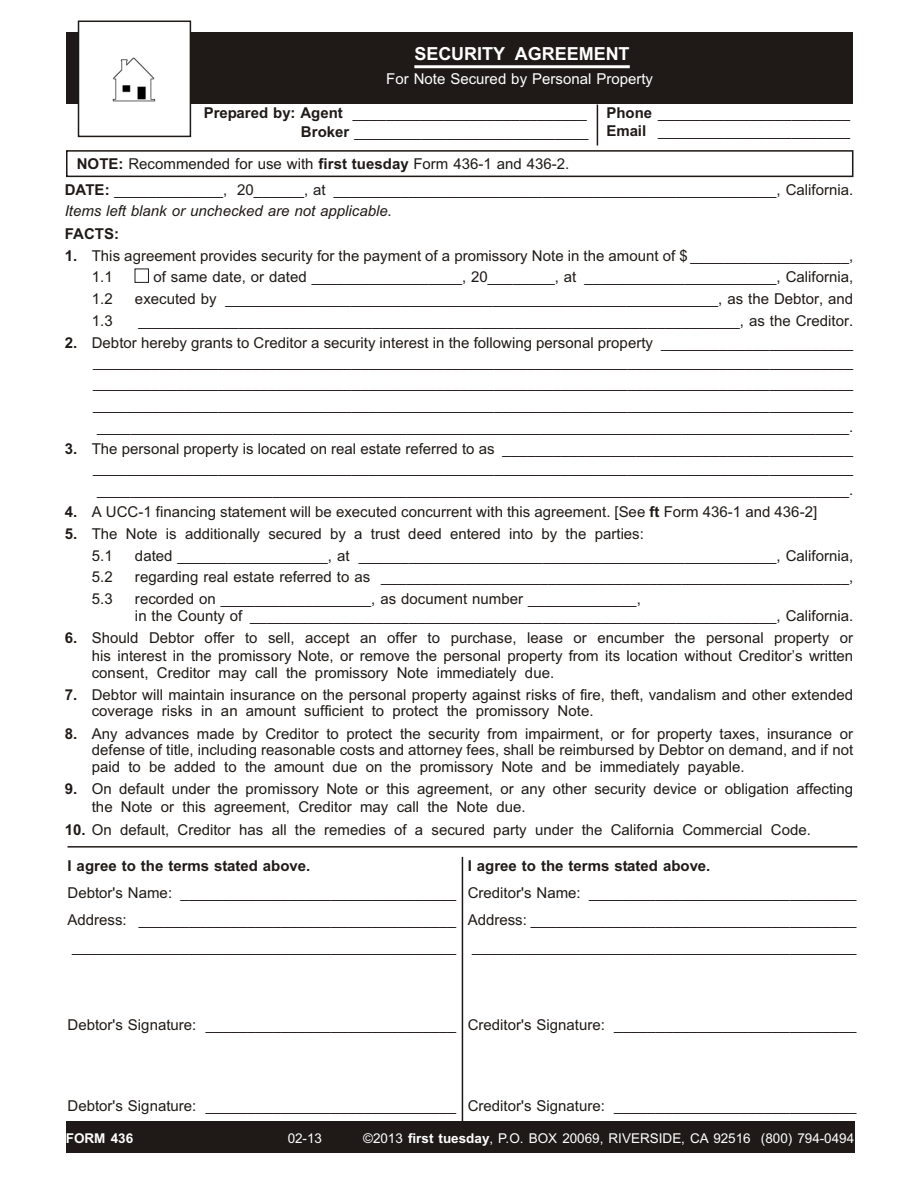
<style>
.page{position:relative;width:918px;height:1188px;background:#fff}
.page>*{position:absolute;margin:0;border:0;box-sizing:border-box;transform-origin:0 0}
.t1{font:700 18px "Arial";color:#fff}
.t2{font:15px/21.8px "Arial";color:#1f1a17}
.t3{font:700 15px "Arial";color:#1f1a17}
.t4{font:15px "Arial";color:#fff}
.t5{font:13.5px "Arial";letter-spacing:-.005em;color:#fff}
.t6{font:700 13.5px "Arial";letter-spacing:-.005em;color:#fff}
.s1{font-weight:700}
.s2{font-style:italic}
</style>
<div class="page">
<div style="left:78px;top:21px;width:113px;height:116px;border:2px solid #1f1a17"></div>
<div style="left:66px;top:150px;width:787px;height:27px;border:2px solid #1f1a17"></div>
<div style="left:66px;top:1122px;width:788px;height:31px;background:#1f1a17"></div>
<hr style="left:462px;top:857px;width:1px;height:267px;background:#1f1a17">
<hr style="left:68px;top:846px;width:789px;height:2px;background:#1f1a17">
<div style="left:191px;top:32px;width:662px;height:72px;background:#1f1a17"></div>
<hr style="left:414px;top:65px;width:216px;height:3px;background:#fff">
<img style="left:112px;top:57px;width:44px;height:45px">
<div style="left:66px;top:32px;width:13px;height:72px;background:#1f1a17"></div>
<hr style="left:597px;top:105px;width:1px;height:41px;background:#1f1a17">
<p class="t1" style="left:414px;top:47px;width:217px">SECURITY AGREEMENT</p>
<p class="t4" style="left:386px;top:73px;width:268px">For Note Secured by Personal Property</p>
<p class="t2" style="left:204px;top:105px;width:386px;line-height:18.3px;text-align:right"><span class="s1">Prepared by: Agent</span> ____________________________<br><span class="s1">Broker</span> ____________________________</p>
<p class="t2" style="left:606px;top:106px;width:245px;line-height:18px"><span class="s1">Phone</span> _______________________<br><span class="s1">Email</span> _______________________</p>
<p class="t2" style="left:77px;top:154px;width:494px"><span class="s1">NOTE:</span> Recommended for use with <span class="s1">first tuesday</span> Form 436-1 and 436-2.</p>
<p class="t2" style="left:65px;top:180px;width:790px"><span class="s1">DATE:</span> _____________, 20______, at _____________________________________________________, California.<br><span class="s2">Items left blank or unchecked are not applicable.</span></p>
<p class="t3" style="left:65px;top:228px;width:56px">FACTS:</p>
<p class="t2" style="left:92px;top:246px;width:763px;text-indent:-27px"><span class="s1">1.</span> This agreement provides security for the payment of a promissory Note in the amount of $ ___________________,<br>1.1</p>
<p class="t2" style="left:153px;top:268px;width:701px">of same date, or dated __________________, 20________, at _______________________, California,</p>
<p class="t2" style="left:92px;top:289px;width:22px">1.2</p>
<p class="t2" style="left:135px;top:289px;width:720px">executed by ___________________________________________________________, as the Debtor, and</p>
<p class="t2" style="left:92px;top:311px;width:22px">1.3</p>
<p class="t2" style="left:138px;top:311px;width:716px">________________________________________________________________________, as the Creditor.</p>
<p class="t2" style="left:65px;top:335px;width:790px;line-height:18.8px;text-align:right"><span class="s1">2.</span> Debtor hereby grants to Creditor a security interest in the following personal property _______________________ ___________________________________________________________________________________________</p>
<p class="t2" style="left:93px;top:374px;width:762px;text-align:justify">___________________________________________________________________________________________ ___________________________________________________________________________________________ __________________________________________________________________________________________.</p>
<p class="t2" style="left:65px;top:441px;width:790px;line-height:18.8px;text-align:right"><span class="s1">3.</span> The personal property is located on real estate referred to as __________________________________________ ___________________________________________________________________________________________</p>
<p class="t2" style="left:97px;top:480px;width:757px">__________________________________________________________________________________________.</p>
<p class="t2" style="left:65px;top:502px;width:754px"><span class="s1">4.</span> A UCC-1 financing statement will be executed concurrent with this agreement. [See <span class="s1">ft</span> Form 436-1 and 436-2]</p>
<p class="t2" style="left:92px;top:524px;width:554px;text-indent:-27px"><span class="s1">5.</span> The Note is additionally secured by a trust deed entered into by the parties:<br>5.1</p>
<p class="t2" style="left:135px;top:546px;width:720px">dated __________________, at __________________________________________________, California,</p>
<p class="t2" style="left:92px;top:568px;width:22px">5.2</p>
<p class="t2" style="left:135px;top:568px;width:720px">regarding real estate referred to as ________________________________________________________,</p>
<p class="t2" style="left:92px;top:589px;width:22px">5.3</p>
<p class="t2" style="left:135px;top:592px;width:720px;line-height:16.5px">recorded on __________________, as document number _____________,<br>in the County of _______________________________________________________________, California.</p>
<p class="t2" style="left:65px;top:629px;width:790px;line-height:18.8px;text-align:right"><span class="s1">6.</span> Should Debtor offer to sell, accept an offer to purchase, lease or encumber the personal property or his interest in the promissory Note, or remove the personal property from its location without Creditor’s written</p>
<p class="t2" style="left:92px;top:663px;width:464px">consent, Creditor may call the promissory Note immediately due.</p>
<p class="t2" style="left:92px;top:688px;width:763px;line-height:16.5px;text-indent:-27px"><span class="s1">7.</span> Debtor will maintain insurance on the personal property against risks of fire, theft, vandalism and other extended coverage risks in an amount sufficient to protect the promissory Note.</p>
<p class="t2" style="left:92px;top:726px;width:763px;line-height:16.5px;text-align:justify;text-indent:-27px"><span class="s1">8.</span> Any advances made by Creditor to protect the security from impairment, or for property taxes, insurance or defense of title, including reasonable costs and attorney fees, shall be reimbursed by Debtor on demand, and if not paid to be added to the amount due on the promissory Note and be immediately payable.</p>
<p class="t2" style="left:92px;top:780px;width:763px;line-height:18.8px;text-indent:-27px"><span class="s1">9.</span> On default under the promissory Note or this agreement, or any other security device or obligation affecting the Note or this agreement, Creditor may call the Note due.</p>
<p class="t2" style="left:65px;top:820px;width:748px"><span class="s1">10.</span> On default, Creditor has all the remedies of a secured party under the California Commercial Code.</p>
<p class="t3" style="left:68px;top:860px;width:244px">I agree to the terms stated above.</p>
<p class="t2" style="left:68px;top:880px;width:390px;line-height:27px;text-align:center">Debtor's Name: _________________________________<br>Address: ______________________________________ ______________________________________________</p>
<p class="t3" style="left:468px;top:860px;width:244px">I agree to the terms stated above.</p>
<p class="t2" style="left:468px;top:880px;width:390px;line-height:27px;text-align:center">Creditor's Name: ________________________________<br>Address: _______________________________________ ______________________________________________</p>
<p class="t2" style="left:68px;top:1015px;width:390px">Debtor's Signature: ______________________________</p>
<p class="t2" style="left:468px;top:1015px;width:390px">Creditor's Signature: _____________________________</p>
<p class="t2" style="left:68px;top:1096px;width:390px">Debtor's Signature: ______________________________</p>
<p class="t2" style="left:468px;top:1096px;width:390px">Creditor's Signature: _____________________________</p>
<p class="t6" style="left:66px;top:1133px;width:69px">FORM 436</p>
<p class="t5" style="left:288px;top:1133px;width:36px">02-13</p>
<p class="t5" style="left:363px;top:1133px;width:493px">©2013 <span class="s1">first tuesday</span>, P.O. BOX 20069, RIVERSIDE, CA 92516 (800) 794-0494</p>
</div>
